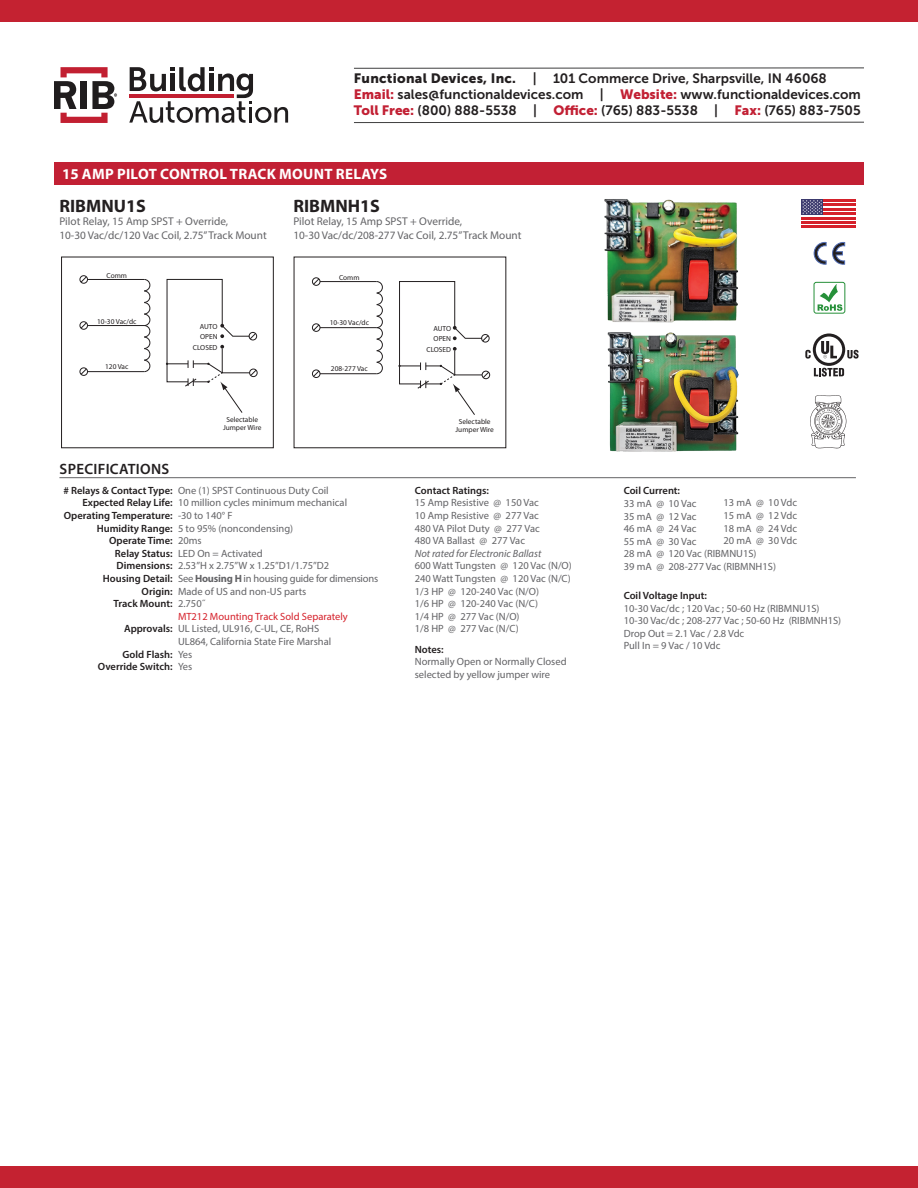
<style>
.page{position:relative;width:918px;height:1188px;background:#fff}
.page>*{position:absolute;margin:0;border:0;box-sizing:border-box;transform-origin:0 0}
.t1{font:700 18px "Myriad Pro";color:#231f20}
.t2{font:700 15px "Myriad Pro";letter-spacing:.02em;color:#fff}
.t3{font:600 15px "Myriad Pro";letter-spacing:.02em;color:#231f20}
.t4{font:13.5px/15.8px "Museo Sans 700";color:#231f20}
.t5{font:11.25px/13.5px "Myriad Pro";color:#636366}
.t6{font:10.5px/12.6px "Myriad Pro";color:#636366}
.t7{font:600 10.5px "Myriad Pro";color:#231f20}
.t8{font:10.5px "Myriad Pro";letter-spacing:-.02em;color:#636366}
.t9{font:10.5px "Myriad Pro";color:#d5202a}
.t10{font:italic 10.5px "Myriad Pro";color:#636366}
.t11{font:7.35px/10.5px "Myriad Pro";color:#231f20;text-align:right}
.s1{font-family:"Museo Sans 900"}
.s2{font-family:"Museo Sans 900";color:#c22034}
.s3{font-weight:700}
</style>
<div class="page">
<svg style="left:54px;top:67px;width:63px;height:56px"></svg>
<svg style="left:129px;top:67px;width:159px;height:56px"></svg>
<hr style="left:354px;top:122px;width:510px;height:1px;background:#3e3e3f">
<hr style="left:354px;top:68px;width:510px;height:1px;background:#3e3e3f">
<div style="left:0;top:0;width:918px;height:22px;background:#c42231"></div>
<div style="left:0;top:1166px;width:918px;height:22px;background:#c42231"></div>
<div style="left:54px;top:162px;width:810px;height:22px;background:#c22034"></div>
<div style="left:61px;top:257px;width:213px;height:191px;border:1px solid #231f20"></div>
<hr style="left:87px;top:279px;width:57px;height:1px;background:#231f20">
<svg style="left:144px;top:279px;width:6px;height:93px"></svg>
<hr style="left:87px;top:371px;width:57px;height:1px;background:#231f20">
<div style="left:80px;top:275px;width:8px;height:9px;border:1px solid #231f20;border-radius:50%"></div>
<svg style="left:80px;top:276px;width:7px;height:7px"></svg>
<div style="left:80px;top:368px;width:8px;height:8px;border:1px solid #231f20;border-radius:50%"></div>
<svg style="left:80px;top:368px;width:7px;height:7px"></svg>
<hr style="left:88px;top:325px;width:56px;height:1px;background:#231f20">
<div style="left:80px;top:321px;width:8px;height:9px;border:1px solid #231f20;border-radius:50%"></div>
<svg style="left:80px;top:322px;width:7px;height:7px"></svg>
<svg style="left:166px;top:279px;width:91px;height:134px"></svg>
<hr style="left:59px;top:477px;width:797px;height:1px;background:#636366">
<hr style="left:320px;top:281px;width:57px;height:1px;background:#231f20">
<svg style="left:376px;top:281px;width:7px;height:93px"></svg>
<hr style="left:320px;top:373px;width:57px;height:1px;background:#231f20">
<div style="left:312px;top:278px;width:8px;height:8px;border:1px solid #231f20;border-radius:50%"></div>
<svg style="left:313px;top:278px;width:7px;height:7px"></svg>
<div style="left:312px;top:370px;width:8px;height:8px;border:1px solid #231f20;border-radius:50%"></div>
<svg style="left:313px;top:370px;width:7px;height:7px"></svg>
<hr style="left:320px;top:327px;width:57px;height:1px;background:#231f20">
<div style="left:312px;top:324px;width:8px;height:8px;border:1px solid #231f20;border-radius:50%"></div>
<svg style="left:313px;top:324px;width:7px;height:7px"></svg>
<div style="left:482px;top:371px;width:8px;height:8px;border:1px solid #231f20;border-radius:50%"></div>
<svg style="left:398px;top:281px;width:91px;height:134px"></svg>
<img style="left:604px;top:199px;width:135px;height:122px">
<img style="left:607px;top:321px;width:132px;height:131px">
<svg style="left:833px;top:242px;width:12px;height:22px"></svg>
<svg style="left:814px;top:242px;width:12px;height:22px"></svg>
<svg style="left:805px;top:334px;width:54px;height:43px"></svg>
<svg style="left:818px;top:284px;width:24px;height:27px"></svg>
<div style="left:814px;top:282px;width:31px;height:31px;border:1px solid #269039;border-radius:2px"></div>
<svg style="left:801px;top:203px;width:55px;height:23px"></svg>
<hr style="left:801px;top:199px;width:55px;height:3px;background:#d5202a">
<hr style="left:801px;top:204px;width:55px;height:2px;background:#d5202a">
<hr style="left:801px;top:208px;width:55px;height:2px;background:#d5202a">
<hr style="left:801px;top:213px;width:55px;height:2px;background:#d5202a">
<hr style="left:801px;top:217px;width:55px;height:2px;background:#d5202a">
<hr style="left:801px;top:221px;width:55px;height:3px;background:#d5202a">
<hr style="left:801px;top:226px;width:55px;height:2px;background:#d5202a">
<div style="left:801px;top:199px;width:22px;height:16px;background:#3c3a6e"></div>
<svg style="left:802px;top:200px;width:20px;height:14px"></svg>
<img style="left:810px;top:395px;width:37px;height:53px">
<p class="t4" style="left:354px;top:71px;width:509px"><span class="s1">Functional Devices, Inc.</span> | 101 Commerce Drive, Sharpsville, IN 46068<br><span class="s2">Email:</span> sales@functionaldevices.com | <span class="s2">Website:</span> www.functionaldevices.com<br><span class="s2">Toll Free:</span> (800) 888-5538 | <span class="s2">Office:</span> (765) 883-5538 | <span class="s2">Fax:</span> (765) 883-7505</p>
<p class="t2" style="left:62px;top:164px;width:327px">15 AMP PILOT CONTROL TRACK MOUNT RELAYS</p>
<p class="t1" style="left:59px;top:194px;width:88px">RIBMNU1S</p>
<p class="t5" style="left:59px;top:215px;width:209px">Pilot Relay, 15 Amp SPST + Override,<br>10-30 Vac/dc/120 Vac Coil, 2.75” Track Mount</p>
<p class="t1" style="left:293px;top:194px;width:88px">RIBMNH1S</p>
<p class="t5" style="left:293px;top:215px;width:230px">Pilot Relay, 15 Amp SPST + Override,<br>10-30 Vac/dc/208-277 Vac Coil, 2.75” Track Mount</p>
<p class="t11" style="left:107px;top:270px;width:22px">Comm</p>
<p class="t11" style="left:339px;top:272px;width:22px">Comm</p>
<p class="t11" style="left:97px;top:316px;width:41px">10-30 Vac/dc</p>
<p class="t11" style="left:193px;top:321px;width:26px">AUTO<br>OPEN<br>CLOSED</p>
<p class="t11" style="left:330px;top:317px;width:41px">10-30 Vac/dc</p>
<p class="t11" style="left:426px;top:323px;width:26px">AUTO<br>OPEN<br>CLOSED</p>
<p class="t11" style="left:105px;top:361px;width:25px">120 Vac</p>
<p class="t11" style="left:331px;top:363px;width:38px">208-277 Vac</p>
<p class="t11" style="left:223px;top:415px;width:40px;line-height:8.4px;text-align:center">Selectable<br>Jumper Wire</p>
<p class="t11" style="left:456px;top:417px;width:40px;line-height:8.4px;text-align:center">Selectable<br>Jumper Wire</p>
<p class="t3" style="left:60px;top:459px;width:111px">SPECIFICATIONS</p>
<p class="t7" style="left:63px;top:484px;width:111px"># Relays &amp; Contact Type:</p>
<p class="t7" style="left:82px;top:496px;width:92px">Expected Relay Life:</p>
<p class="t7" style="left:64px;top:509px;width:110px">Operating Temperature:</p>
<p class="t7" style="left:97px;top:521px;width:77px">Humidity Range:</p>
<p class="t7" style="left:109px;top:534px;width:65px">Operate Time:</p>
<p class="t7" style="left:115px;top:547px;width:59px">Relay Status:</p>
<p class="t7" style="left:117px;top:559px;width:58px">Dimensions:</p>
<p class="t7" style="left:103px;top:572px;width:71px">Housing Detail:</p>
<p class="t7" style="left:142px;top:584px;width:32px">Origin:</p>
<p class="t7" style="left:114px;top:597px;width:60px">Track Mount:</p>
<p class="t7" style="left:124px;top:622px;width:50px">Approvals:</p>
<p class="t7" style="left:123px;top:647px;width:52px">Gold Flash:</p>
<p class="t7" style="left:98px;top:660px;width:76px">Override Switch:</p>
<p class="t6" style="left:178px;top:484px;width:152px">One (1) SPST Continuous Duty Coil</p>
<p class="t6" style="left:178px;top:497px;width:171px">10 million cycles minimum mechanical</p>
<p class="t6" style="left:178px;top:509px;width:56px">-30 to 140° F</p>
<p class="t6" style="left:178px;top:522px;width:117px">5 to 95% (noncondensing)</p>
<p class="t6" style="left:178px;top:534px;width:25px">20ms</p>
<p class="t6" style="left:178px;top:547px;width:86px">LED On = Activated</p>
<p class="t6" style="left:178px;top:560px;width:153px">2.53”H x 2.75”W x 1.25”D1/1.75”D2</p>
<p class="t8" style="left:178px;top:572px;width:202px">See <span class="s3">Housing H</span> in housing guide for dimensions</p>
<p class="t6" style="left:178px;top:585px;width:130px">Made of US and non-US parts<br>2.750˝</p>
<p class="t9" style="left:178px;top:610px;width:171px">MT212 Mounting Track Sold Separately</p>
<p class="t6" style="left:178px;top:623px;width:143px">UL Listed, UL916, C-UL, CE, RoHS</p>
<p class="t6" style="left:178px;top:635px;width:155px">UL864, California State Fire Marshal</p>
<p class="t6" style="left:178px;top:648px;width:16px">Yes</p>
<p class="t6" style="left:178px;top:660px;width:16px">Yes</p>
<p class="t7" style="left:415px;top:484px;width:76px">Contact Ratings:</p>
<p class="t6" style="left:415px;top:497px;width:126px">15 Amp Resistive @ 150 Vac</p>
<p class="t6" style="left:415px;top:509px;width:126px">10 Amp Resistive @ 277 Vac</p>
<p class="t6" style="left:415px;top:522px;width:126px">480 VA Pilot Duty @ 277 Vac</p>
<p class="t6" style="left:415px;top:534px;width:112px">480 VA Ballast @ 277 Vac</p>
<p class="t10" style="left:415px;top:547px;width:128px">Not rated for Electronic Ballast</p>
<p class="t6" style="left:415px;top:560px;width:158px">600 Watt Tungsten @ 120 Vac (N/O)</p>
<p class="t6" style="left:415px;top:572px;width:158px">240 Watt Tungsten @ 120 Vac (N/C)</p>
<p class="t6" style="left:415px;top:585px;width:126px">1/3 HP @ 120-240 Vac (N/O)</p>
<p class="t6" style="left:415px;top:597px;width:125px">1/6 HP @ 120-240 Vac (N/C)</p>
<p class="t6" style="left:415px;top:610px;width:106px">1/4 HP @ 277 Vac (N/O)</p>
<p class="t6" style="left:415px;top:623px;width:105px">1/8 HP @ 277 Vac (N/C)</p>
<p class="t7" style="left:415px;top:643px;width:30px">Notes:</p>
<p class="t6" style="left:415px;top:655px;width:153px">Normally Open or Normally Closed</p>
<p class="t6" style="left:415px;top:668px;width:137px">selected by yellow jumper wire</p>
<p class="t7" style="left:624px;top:484px;width:58px">Coil Current:</p>
<p class="t6" style="left:624px;top:497px;width:74px">33 mA @ 10 Vac</p>
<p class="t6" style="left:624px;top:510px;width:74px">35 mA @ 12 Vac</p>
<p class="t6" style="left:624px;top:522px;width:74px">46 mA @ 24 Vac</p>
<p class="t6" style="left:624px;top:535px;width:74px">55 mA @ 30 Vac</p>
<p class="t6" style="left:624px;top:548px;width:134px">28 mA @ 120 Vac (RIBMNU1S)</p>
<p class="t6" style="left:624px;top:560px;width:154px">39 mA @ 208-277 Vac (RIBMNH1S)</p>
<p class="t6" style="left:723px;top:497px;width:75px">13 mA @ 10 Vdc</p>
<p class="t6" style="left:723px;top:509px;width:75px">15 mA @ 12 Vdc</p>
<p class="t6" style="left:723px;top:522px;width:75px">18 mA @ 24 Vdc</p>
<p class="t6" style="left:723px;top:534px;width:75px">20 mA @ 30 Vdc</p>
<p class="t7" style="left:624px;top:589px;width:85px">Coil Voltage Input:</p>
<p class="t6" style="left:624px;top:602px;width:197px">10-30 Vac/dc ; 120 Vac ; 50-60 Hz (RIBMNU1S)</p>
<p class="t6" style="left:624px;top:614px;width:219px">10-30 Vac/dc ; 208-277 Vac ; 50-60 Hz (RIBMNH1S)</p>
<p class="t6" style="left:624px;top:627px;width:122px">Drop Out = 2.1 Vac / 2.8 Vdc</p>
<p class="t6" style="left:624px;top:639px;width:98px">Pull In = 9 Vac / 10 Vdc</p>
</div>
